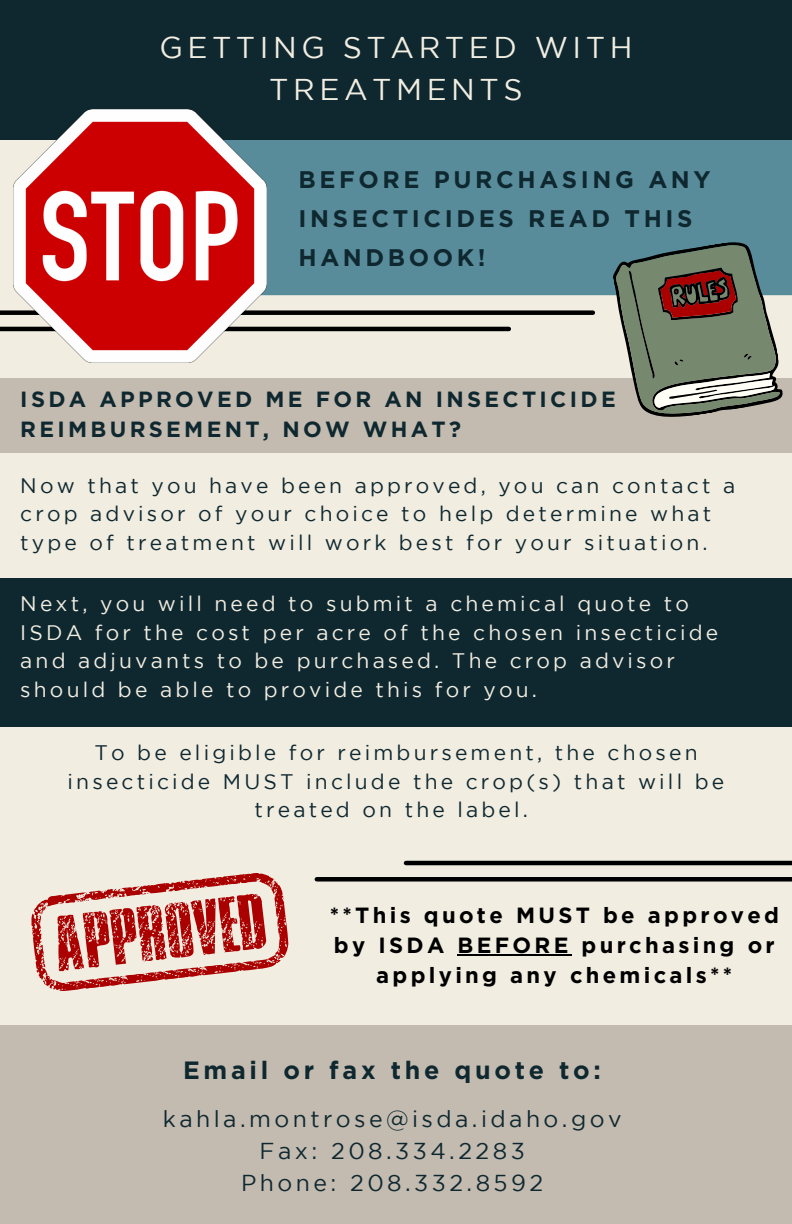
<style>
.page{position:relative;width:792px;height:1224px;background:#f1ede1}
.page>*{position:absolute;margin:0;border:0;box-sizing:border-box;transform-origin:0 0}
.t1{font:30px/42px "Gotham";letter-spacing:.15em;color:#f1ede1;text-align:center}
.t2{font:700 25px "Gotham";letter-spacing:.15em;color:#0f2830}
.t3{font:700 24px/39px "Gotham";letter-spacing:.15em;color:#0f2830}
.t4{font:23px "Gotham";letter-spacing:.15em;color:#0f2830}
.t5{font:700 22px/30px "Gotham";letter-spacing:.15em;color:#000;text-align:center}
.t6{font:700 22px/30px "Gotham";letter-spacing:.15em;color:#0f2830}
.t7{font:21px/28.4px "Gotham";letter-spacing:.15em;color:#0f2830}
.t8{font:21px/28.4px "Gotham";letter-spacing:.15em;color:#f1ede1}
</style>
<div class="page">
<div style="left:267px;top:140px;width:525px;height:155px;background:#598c9b"></div>
<div style="left:0;top:0;width:792px;height:140px;background:#0f2830"></div>
<div style="left:0;top:378px;width:792px;height:75px;background:#c3bbb0"></div>
<div style="left:0;top:578px;width:792px;height:149px;background:#0f2830"></div>
<div style="left:0;top:310px;width:593px;height:5px;background:#000"></div>
<hr style="left:0;top:327px;width:509px;height:4px;background:#000">
<img style="left:13px;top:109px;width:254px;height:254px">
<div style="left:0;top:1025px;width:792px;height:199px;background:#c3bbb0"></div>
<svg style="left:31px;top:873px;width:258px;height:118px"></svg>
<svg style="left:610px;top:237px;width:175px;height:180px;background:#7c8376"></svg>
<hr style="left:458px;top:955px;width:114px;height:1px;background:#000">
<hr style="left:406px;top:861px;width:386px;height:4px;background:#000">
<div style="left:317px;top:877px;width:475px;height:5px;background:#000"></div>
<p class="t1" style="left:159px;top:29px;width:475px">GETTING STARTED WITH<br>TREATMENTS</p>
<p class="t3" style="left:299px;top:160px;width:414px">BEFORE PURCHASING ANY<br>INSECTICIDES READ THIS<br>HANDBOOK!</p>
<p class="t6" style="left:20px;top:384px;width:597px">ISDA APPROVED ME FOR AN INSECTICIDE<br>REIMBURSEMENT, NOW WHAT?</p>
<p class="t7" style="left:20px;top:473px;width:716px">Now that you have been approved, you can contact a crop advisor of your choice to help determine what type of treatment will work best for your situation.</p>
<p class="t8" style="left:20px;top:591px;width:700px">Next, you will need to submit a chemical quote to ISDA for the cost per acre of the chosen insecticide and adjuvants to be purchased. The crop advisor should be able to provide this for you.</p>
<p class="t7" style="left:68px;top:740px;width:658px;text-align:center">To be eligible for reimbursement, the chosen insecticide MUST include the crop(s) that will be treated on the label.</p>
<p class="t5" style="left:330px;top:900px;width:451px">**This quote MUST be approved by ISDA BEFORE purchasing or applying any chemicals**</p>
<p class="t2" style="left:183px;top:1056px;width:419px">Email or fax the quote to:</p>
<p class="t4" style="left:163px;top:1110px;width:460px">kahla.montrose@isda.idaho.gov</p>
<p class="t4" style="left:260px;top:1142px;width:267px">Fax: 208.334.2283</p>
<p class="t4" style="left:241px;top:1174px;width:304px">Phone: 208.332.8592</p>
</div>
